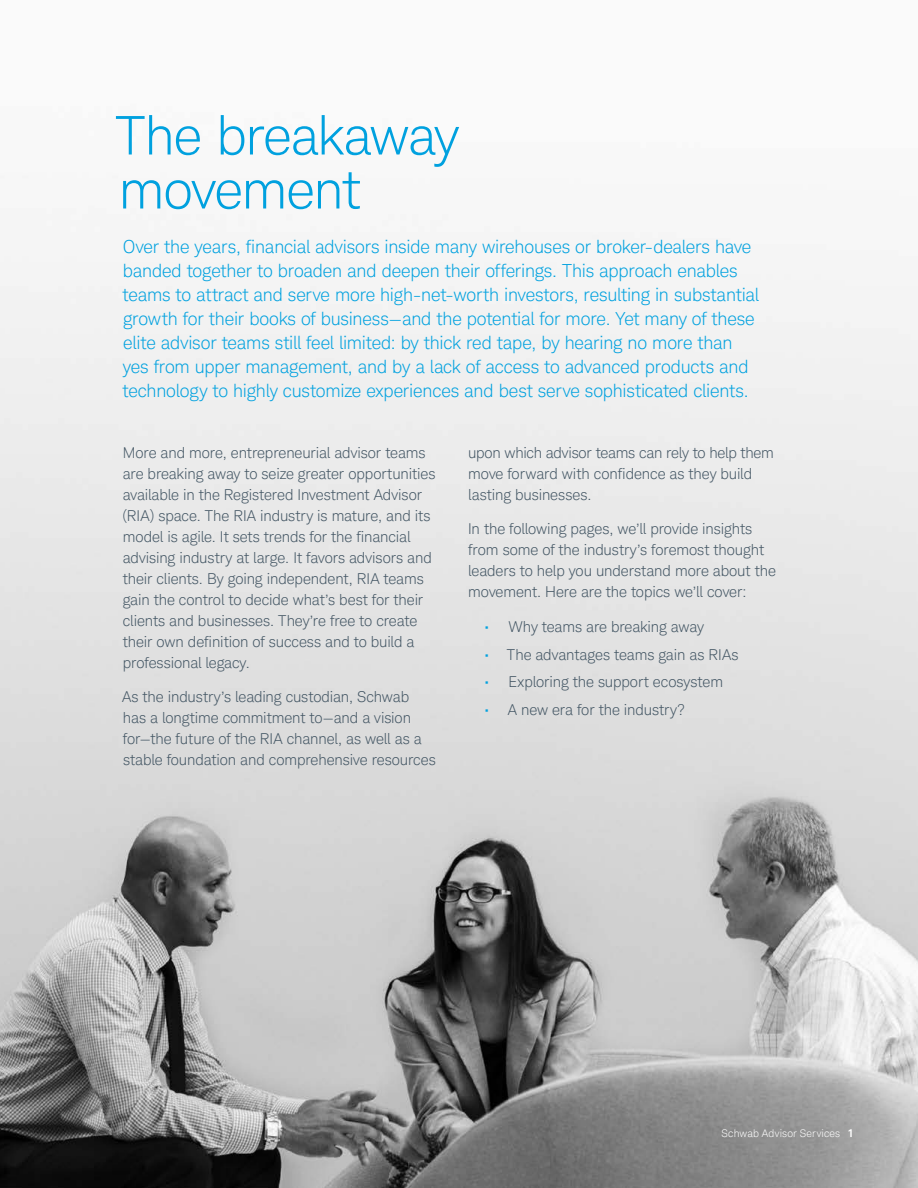
<style>
.page{position:relative;width:918px;height:1188px;background:#fff}
.page>*{position:absolute;margin:0;border:0;box-sizing:border-box;transform-origin:0 0}
.t1{font:300 54px/54px "Charles Modern";letter-spacing:-.02em;color:#00a1df}
.t2{font:300 18px/24px "Charles Modern";letter-spacing:-.01em;color:#00a1df}
.t3{font:300 15px/21px "Charles Modern";letter-spacing:-.005em;color:#425563}
.t4{font:300 10.5px "Charles Modern";letter-spacing:.02em;color:#fff}
.s1{color:#00a1df}
.s2{font-weight:700}
</style>
<div class="page">
<img style="left:0;top:235px;width:918px;height:953px">
<h1 class="t1" style="left:115px;top:109px;width:345px">The breakaway movement</h1>
<p class="t2" style="left:123px;top:235px;width:638px">Over the years, financial advisors inside many wirehouses or broker-dealers have banded together to broaden and deepen their offerings. This approach enables teams to attract and serve more high-net-worth investors, resulting in substantial growth for their books of business—and the potential for more. Yet many of these elite advisor teams still feel limited: by thick red tape, by hearing no more than yes from upper management, and by a lack of access to advanced products and technology to highly customize experiences and best serve sophisticated clients.</p>
<p class="t3" style="left:122px;top:442px;width:315px">More and more, entrepreneurial advisor teams are breaking away to seize greater opportunities available in the Registered Investment Advisor (RIA) space. The RIA industry is mature, and its model is agile. It sets trends for the financial advising industry at large. It favors advisors and their clients. By going independent, RIA teams gain the control to decide what’s best for their clients and businesses. They’re free to create their own definition of success and to build a professional legacy.</p>
<p class="t3" style="left:122px;top:687px;width:315px">As the industry’s leading custodian, Schwab has a longtime commitment to—and a vision for—the future of the RIA channel, as well as a stable foundation and comprehensive resources</p>
<p class="t3" style="left:468px;top:442px;width:307px">upon which advisor teams can rely to help them move forward with confidence as they build lasting businesses.</p>
<p class="t3" style="left:468px;top:519px;width:309px">In the following pages, we’ll provide insights from some of the industry’s foremost thought leaders to help you understand more about the movement. Here are the topics we’ll cover:</p>
<p class="t3" style="left:484px;top:616px;width:221px"><span class="s1">•</span> Why teams are breaking away</p>
<p class="t3" style="left:484px;top:644px;width:256px"><span class="s1">•</span> The advantages teams gain as RIAs</p>
<p class="t3" style="left:484px;top:672px;width:240px"><span class="s1">•</span> Exploring the support ecosystem</p>
<p class="t3" style="left:484px;top:699px;width:202px"><span class="s1">•</span> A new era for the industry?</p>
<p class="t4" style="left:722px;top:1127px;width:134px">Schwab Advisor Services <span class="s2">1</span></p>
</div>
